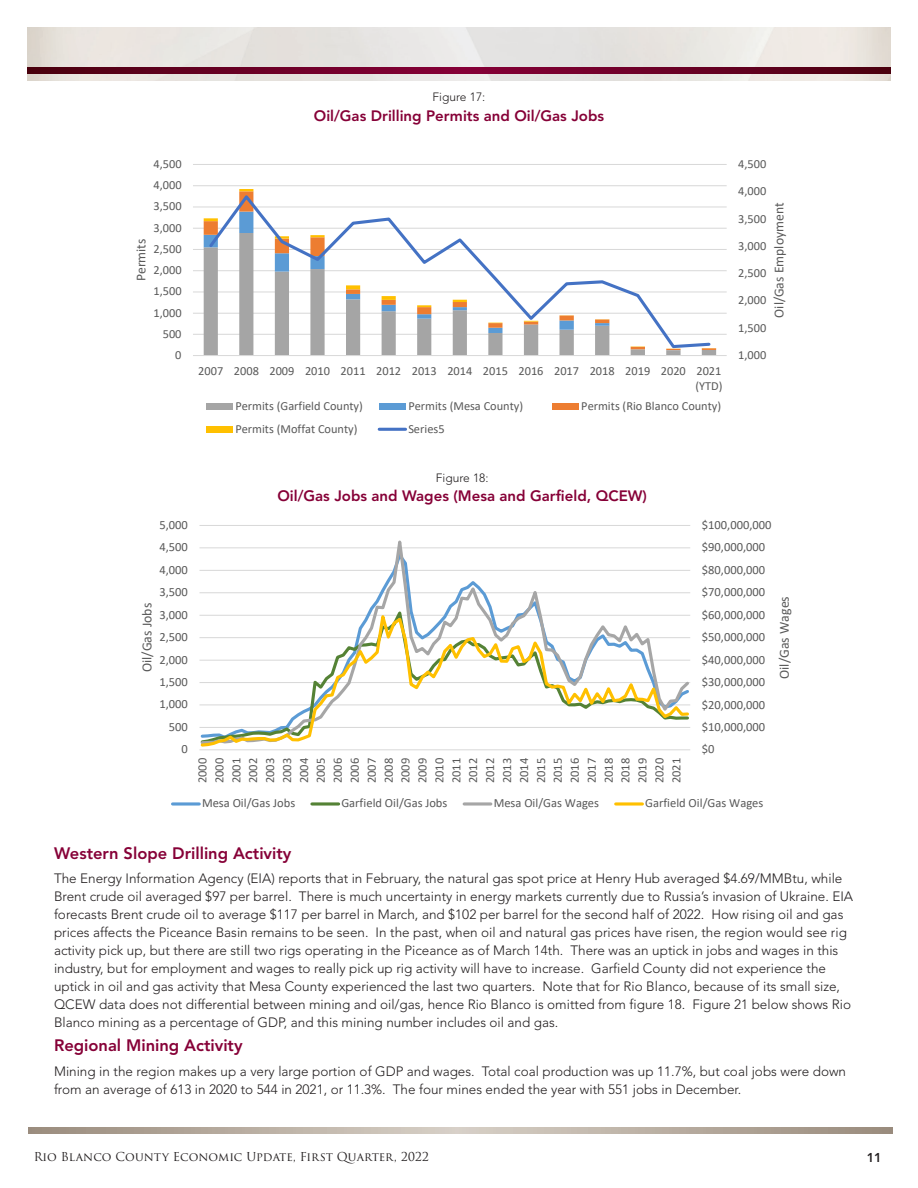
<style>
.page{position:relative;width:918px;height:1188px;background:#fff}
.page>*{position:absolute;margin:0;border:0;box-sizing:border-box;transform-origin:0 0}
.t1{font:800 16.5px "Avenir";color:#860037}
.t2{font:800 15px "Avenir";color:#860037}
.t3{font:13.8px "Calibri";color:#595959}
.t4{font:13.65px "Calibri";color:#595959}
.t5{font:300 13.5px/18px "Avenir";color:#231f20}
.t6{font:800 12.75px "Avenir";color:#231f20}
.t7{font:12.45px/17px "Calibri";color:#595959;text-align:justify}
.t8{font:12.3px/15.1px "Calibri";color:#595959;text-align:right}
.t9{font:12px "Trajan Pro 3";color:#231f20}
.t10{font:300 12px "Avenir";color:#231f20}
</style>
<div class="page">
<img style="left:27px;top:27px;width:864px;height:54px">
<svg style="left:27px;top:68px;width:864px;height:6px;background:#680023"></svg>
<svg style="left:28px;top:1128px;width:864px;height:6px;background:#b8ada1"></svg>
<hr style="left:193px;top:334px;width:534px;height:1px;background:#d9d9d9">
<hr style="left:193px;top:313px;width:534px;height:1px;background:#d9d9d9">
<hr style="left:193px;top:291px;width:534px;height:1px;background:#d9d9d9">
<hr style="left:193px;top:270px;width:534px;height:1px;background:#d9d9d9">
<hr style="left:193px;top:249px;width:534px;height:1px;background:#d9d9d9">
<hr style="left:193px;top:228px;width:534px;height:1px;background:#d9d9d9">
<hr style="left:193px;top:206px;width:534px;height:1px;background:#d9d9d9">
<hr style="left:193px;top:185px;width:534px;height:1px;background:#d9d9d9">
<hr style="left:193px;top:164px;width:534px;height:1px;background:#d9d9d9">
<svg style="left:204px;top:350px;width:512px;height:5px"></svg>
<hr style="left:204px;top:218px;width:14px;height:3px;background:#ffc000">
<svg style="left:239px;top:189px;width:14px;height:2px"></svg>
<hr style="left:193px;top:355px;width:534px;height:1px;background:#d9d9d9">
<svg style="left:207px;top:192px;width:505px;height:158px"></svg>
<div style="left:206px;top:403px;width:27px;height:7px;background:#a5a5a5"></div>
<div style="left:379px;top:403px;width:27px;height:7px;background:#5b9bd5"></div>
<div style="left:552px;top:403px;width:26px;height:7px;background:#ed7d31"></div>
<div style="left:206px;top:426px;width:27px;height:7px;background:#ffc000"></div>
<hr style="left:379px;top:428px;width:27px;height:3px;background:#4472c4">
<hr style="left:199px;top:749px;width:491px;height:1px;background:#d9d9d9">
<svg style="left:199px;top:525px;width:491px;height:77px"></svg>
<svg style="left:199px;top:602px;width:491px;height:145px"></svg>
<svg style="left:173px;top:802px;width:26px;height:4px"></svg>
<svg style="left:312px;top:802px;width:27px;height:4px"></svg>
<svg style="left:464px;top:802px;width:27px;height:4px"></svg>
<svg style="left:616px;top:802px;width:26px;height:4px"></svg>
<p class="t4" style="left:132px;top:281px;width:44px;rotate:-90deg">Permits</p>
<p class="t8" style="left:153px;top:156px;width:30px">4,500</p>
<p class="t8" style="left:153px;top:177px;width:30px">4,000</p>
<p class="t8" style="left:153px;top:198px;width:30px">3,500</p>
<p class="t8" style="left:153px;top:220px;width:30px">3,000</p>
<p class="t8" style="left:153px;top:241px;width:30px">2,500</p>
<p class="t8" style="left:153px;top:262px;width:30px">2,000</p>
<p class="t8" style="left:153px;top:283px;width:30px">1,500</p>
<p class="t8" style="left:153px;top:305px;width:30px">1,000</p>
<p class="t8" style="left:163px;top:326px;width:20px">500</p>
<p class="t8" style="left:175px;top:347px;width:8px">0</p>
<p class="t10" style="left:433px;top:90px;width:54px">Figure 17:</p>
<p class="t2" style="left:314px;top:107px;width:292px">Oil/Gas Drilling Permits and Oil/Gas Jobs</p>
<p class="t8" style="left:198px;top:363px;width:526px">2007 2008 2009 2010 2011 2012 2013 2014 2015 2016 2017 2018 2019 2020 2021 (YTD)</p>
<p class="t8" style="left:235px;top:398px;width:129px">Permits (Garfield County)</p>
<p class="t8" style="left:408px;top:398px;width:116px">Permits (Mesa County)</p>
<p class="t8" style="left:581px;top:398px;width:141px">Permits (Rio Blanco County)</p>
<p class="t8" style="left:235px;top:421px;width:124px">Permits (Moffat County)</p>
<p class="t8" style="left:408px;top:421px;width:38px">Series5</p>
<p class="t8" style="left:738px;top:156px;width:30px">4,500</p>
<p class="t8" style="left:738px;top:183px;width:30px">4,000</p>
<p class="t4" style="left:769px;top:318px;width:117px;rotate:-90deg">Oil/Gas Employment</p>
<p class="t8" style="left:738px;top:211px;width:30px">3,500</p>
<p class="t8" style="left:738px;top:238px;width:30px">3,000</p>
<p class="t8" style="left:738px;top:265px;width:30px">2,500</p>
<p class="t8" style="left:738px;top:293px;width:30px">2,000</p>
<p class="t8" style="left:738px;top:320px;width:30px">1,500</p>
<p class="t8" style="left:738px;top:347px;width:30px">1,000</p>
<p class="t10" style="left:436px;top:470px;width:54px">Figure 18:</p>
<p class="t2" style="left:277px;top:487px;width:371px">Oil/Gas Jobs and Wages (Mesa and Garfield, QCEW)</p>
<p class="t7" style="left:159px;top:516px;width:30px">5,000</p>
<p class="t7" style="left:702px;top:516px;width:71px">$100,000,000</p>
<p class="t7" style="left:159px;top:538px;width:30px">4,500</p>
<p class="t7" style="left:702px;top:538px;width:65px">$90,000,000</p>
<p class="t7" style="left:159px;top:561px;width:30px">4,000</p>
<p class="t7" style="left:702px;top:561px;width:65px">$80,000,000</p>
<p class="t7" style="left:159px;top:583px;width:30px">3,500</p>
<p class="t3" style="left:137px;top:672px;width:71px;rotate:-90deg">Oil/Gas Jobs</p>
<p class="t7" style="left:159px;top:606px;width:30px">3,000</p>
<p class="t7" style="left:159px;top:628px;width:30px">2,500</p>
<p class="t7" style="left:159px;top:651px;width:30px">2,000</p>
<p class="t7" style="left:159px;top:673px;width:30px">1,500</p>
<p class="t7" style="left:702px;top:583px;width:65px">$70,000,000</p>
<p class="t7" style="left:702px;top:606px;width:65px">$60,000,000</p>
<p class="t7" style="left:702px;top:628px;width:65px">$50,000,000</p>
<p class="t7" style="left:702px;top:651px;width:65px">$40,000,000</p>
<p class="t7" style="left:702px;top:673px;width:65px">$30,000,000</p>
<p class="t3" style="left:775px;top:679px;width:84px;rotate:-90deg">Oil/Gas Wages</p>
<p class="t7" style="left:159px;top:696px;width:30px">1,000</p>
<p class="t7" style="left:702px;top:696px;width:65px">$20,000,000</p>
<p class="t7" style="left:169px;top:718px;width:21px">500</p>
<p class="t7" style="left:702px;top:718px;width:65px">$10,000,000</p>
<p class="t7" style="left:182px;top:740px;width:8px">0</p>
<p class="t7" style="left:702px;top:740px;width:14px">$0</p>
<p class="t7" style="left:194px;top:783px;width:27px;rotate:-90deg">2000<br>2000<br>2001<br>2002<br>2003<br>2003<br>2004<br>2005<br>2006<br>2006<br>2007<br>2008<br>2009<br>2009<br>2010<br>2011<br>2012<br>2012<br>2013<br>2014<br>2015<br>2015<br>2016<br>2017<br>2018<br>2018<br>2019<br>2020<br>2021</p>
<p class="t7" style="left:202px;top:795px;width:95px">Mesa Oil/Gas Jobs</p>
<p class="t7" style="left:341px;top:795px;width:108px">Garfield Oil/Gas Jobs</p>
<p class="t7" style="left:494px;top:795px;width:107px">Mesa Oil/Gas Wages</p>
<p class="t7" style="left:645px;top:795px;width:120px">Garfield Oil/Gas Wages</p>
<p class="t1" style="left:54px;top:843px;width:239px">Western Slope Drilling Activity</p>
<p class="t5" style="left:54px;top:869px;width:801px">The Energy Information Agency (EIA) reports that in February, the natural gas spot price at Henry Hub averaged $4.69/MMBtu, while Brent crude oil averaged $97 per barrel. There is much uncertainty in energy markets currently due to Russia’s invasion of Ukraine. EIA forecasts Brent crude oil to average $117 per barrel in March, and $102 per barrel for the second half of 2022. How rising oil and gas prices affects the Piceance Basin remains to be seen. In the past, when oil and natural gas prices have risen, the region would see rig activity pick up, but there are still two rigs operating in the Piceance as of March 14th. There was an uptick in jobs and wages in this industry, but for employment and wages to really pick up rig activity will have to increase. Garfield County did not experience the uptick in oil and gas activity that Mesa County experienced the last two quarters. Note that for Rio Blanco, because of its small size, QCEW data does not differential between mining and oil/gas, hence Rio Blanco is omitted from figure 18. Figure 21 below shows Rio Blanco mining as a percentage of GDP, and this mining number includes oil and gas.</p>
<p class="t1" style="left:54px;top:1036px;width:190px">Regional Mining Activity</p>
<p class="t5" style="left:54px;top:1062px;width:794px">Mining in the region makes up a very large portion of GDP and wages. Total coal production was up 11.7%, but coal jobs were down from an average of 613 in 2020 to 544 in 2021, or 11.3%. The four mines ended the year with 551 jobs in December.</p>
<p class="t9" style="left:34px;top:1148px;width:397px">Rio Blanco County Economic Update, First Quarter, 2022</p>
<p class="t6" style="left:867px;top:1150px;width:17px">11</p>
</div>
